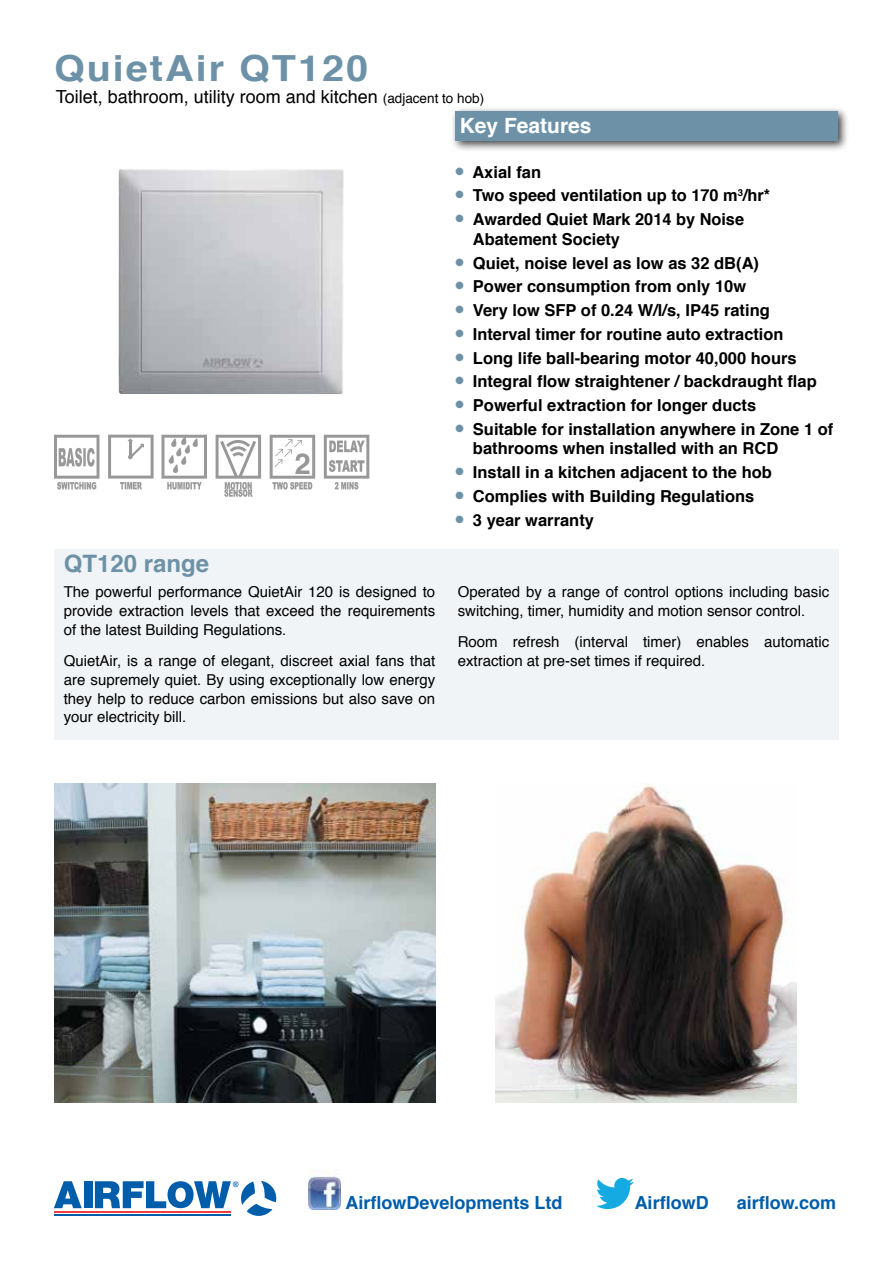
<style>
.page{position:relative;width:893px;height:1263px;background:#fff}
.page>*{position:absolute;margin:0;border:0;box-sizing:border-box;transform-origin:0 0}
.t1{font:700 36px "Helvetica";letter-spacing:.05em;color:#6d92a7;scale:1.1 1}
.t2{font:700 24px "Helvetica";color:#6d92a7}
.t3{font:700 21px "Helvetica";color:#fff}
.t4{font:18px "Helvetica";color:#000}
.t5{font:700 18px "Helvetica";color:#005daa}
.t6{font:700 16.5px/19.5px "Helvetica";color:#000}
.t7{font:15px/18.8px "Helvetica";color:#000;text-align:justify}
.t8{font:700 7.5px "Arial";color:#005daa}
.s1{font-size:13.5px}
</style>
<div class="page">
<div style="left:450px;top:106px;width:399px;height:46px;background:#000;opacity:.75"></div>
<div style="left:455px;top:111px;width:383px;height:30px;background:#6d92a7"></div>
<img style="left:496px;top:784px;width:301px;height:319px">
<img style="left:54px;top:784px;width:381px;height:319px">
<img style="left:119px;top:169px;width:225px;height:225px">
<svg style="left:596px;top:1178px;width:38px;height:31px"></svg>
<img style="left:308px;top:1169px;width:33px;height:40px">
<svg style="left:54px;top:1181px;width:28px;height:27px"></svg>
<div style="left:84px;top:1181px;width:8px;height:27px;background:#005daa"></div>
<svg style="left:95px;top:1181px;width:136px;height:27px"></svg>
<svg style="left:241px;top:1181px;width:35px;height:35px"></svg>
<hr style="left:54px;top:1212px;width:177px;height:1px;background:#ef3e42">
<hr style="left:54px;top:1215px;width:177px;height:1px;background:#005daa">
<div style="left:54px;top:549px;width:785px;height:190px;background:#f1f4f6"></div>
<svg style="left:54px;top:435px;width:45px;height:54px"></svg>
<svg style="left:108px;top:435px;width:46px;height:54px"></svg>
<svg style="left:161px;top:435px;width:46px;height:54px"></svg>
<svg style="left:216px;top:435px;width:45px;height:62px"></svg>
<svg style="left:270px;top:435px;width:45px;height:54px"></svg>
<svg style="left:324px;top:435px;width:45px;height:54px"></svg>
<h1 class="t1" style="left:54px;top:39px;width:287px">QuietAir QT120</h1>
<p class="t4" style="left:56px;top:82px;width:430px">Toilet, bathroom, utility room and kitchen <span class="s1">(adjacent to hob)</span></p>
<h2 class="t2" style="left:64px;top:544px;width:147px">QT120 range</h2>
<p class="t7" style="left:64px;top:583px;width:373px">The powerful performance QuietAir 120 is designed to provide extraction levels that exceed the requirements of the latest Building Regulations.</p>
<p class="t7" style="left:64px;top:652px;width:373px">QuietAir, is a range of elegant, discreet axial fans that are supremely quiet. By using exceptionally low energy they help to reduce carbon emissions but also save on your electricity bill.</p>
<p class="t3" style="left:460px;top:109px;width:133px">Key Features</p>
<p class="t6" style="left:455px;top:162px;width:87px"><sup>●</sup> Axial fan</p>
<p class="t6" style="left:455px;top:186px;width:316px"><sup>●</sup> Two speed ventilation up to 170 m<sup>3</sup>/hr*</p>
<p class="t6" style="left:473px;top:210px;width:273px;text-indent:-17px"><sup>●</sup> Awarded Quiet Mark 2014 by Noise<br>Abatement Society</p>
<p class="t6" style="left:455px;top:253px;width:305px"><sup>●</sup> Quiet, noise level as low as 32 dB(A)</p>
<p class="t6" style="left:455px;top:277px;width:292px"><sup>●</sup> Power consumption from only 10w</p>
<p class="t6" style="left:455px;top:301px;width:316px"><sup>●</sup> Very low SFP of 0.24 W/l/s, IP45 rating</p>
<p class="t6" style="left:455px;top:324px;width:329px"><sup>●</sup> Interval timer for routine auto extraction</p>
<p class="t6" style="left:455px;top:348px;width:343px"><sup>●</sup> Long life ball-bearing motor 40,000 hours</p>
<p class="t6" style="left:455px;top:372px;width:363px"><sup>●</sup> Integral flow straightener / backdraught flap</p>
<p class="t6" style="left:455px;top:396px;width:302px"><sup>●</sup> Powerful extraction for longer ducts</p>
<p class="t6" style="left:473px;top:419px;width:362px;text-indent:-17px"><sup>●</sup> Suitable for installation anywhere in Zone 1 of bathrooms when installed with an RCD</p>
<p class="t6" style="left:455px;top:463px;width:318px"><sup>●</sup> Install in a kitchen adjacent to the hob</p>
<p class="t6" style="left:455px;top:486px;width:300px"><sup>●</sup> Complies with Building Regulations</p>
<p class="t6" style="left:455px;top:510px;width:140px"><sup>●</sup> 3 year warranty</p>
<p class="t7" style="left:458px;top:583px;width:373px">Operated by a range of control options including basic switching, timer, humidity and motion sensor control.</p>
<p class="t7" style="left:458px;top:633px;width:373px">Room refresh (interval timer) enables automatic extraction at pre-set times if required.</p>
<p class="t8" style="left:233px;top:1179px;width:7px">®</p>
<p class="t5" style="left:345px;top:1188px;width:219px">AirflowDevelopments Ltd</p>
<p class="t5" style="left:635px;top:1188px;width:75px">AirflowD</p>
<p class="t5" style="left:737px;top:1188px;width:101px">airflow.com</p>
</div>
